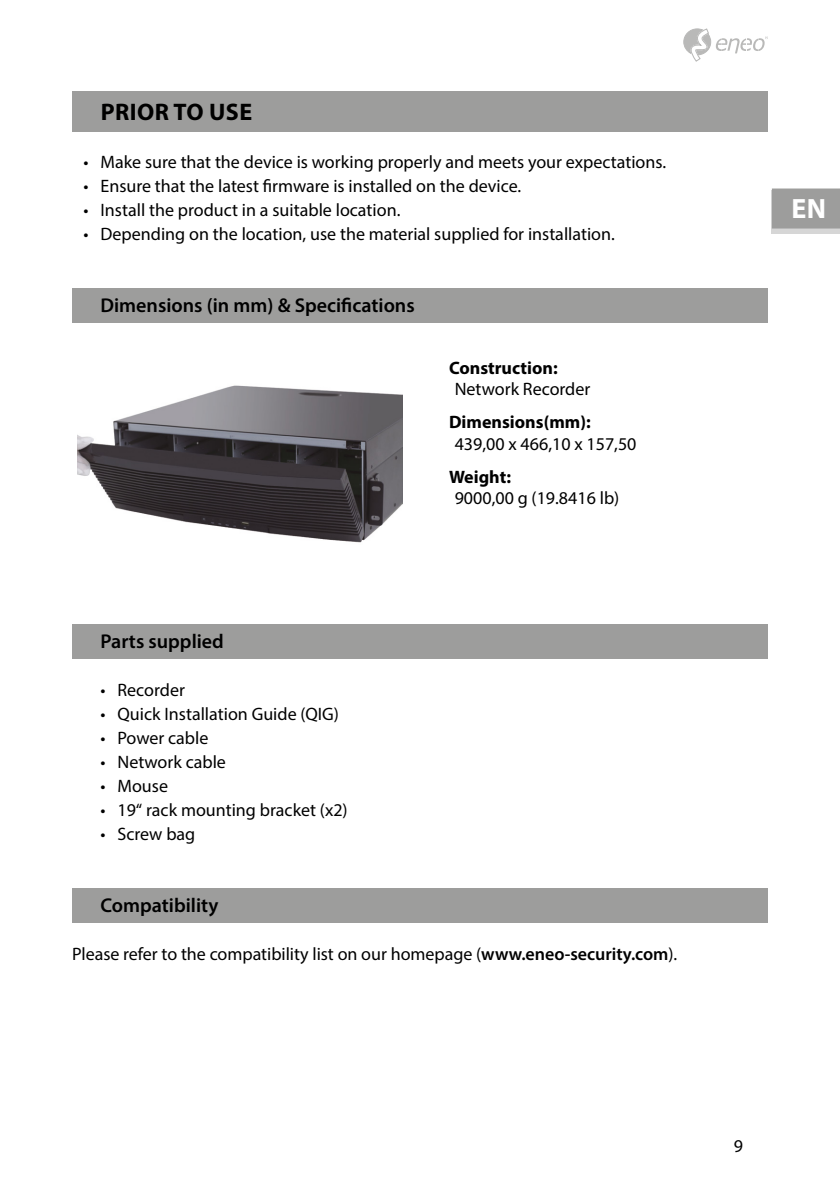
<style>
.page{position:relative;width:840px;height:1191px;background:#fff}
.page>*{position:absolute;margin:0;border:0;box-sizing:border-box;transform-origin:0 0}
.t1{font:700 28px "Myriad Pro";color:#fff}
.t2{font:700 24px "Myriad Pro";letter-spacing:.02em;color:#000}
.t3{font:600 20px "Myriad Pro";color:#000}
.t4{font:18px "Myriad Pro";color:#000}
.t5{font:700 18px "Myriad Pro";color:#000}
.s1{font-weight:600}
</style>
<div class="page">
<svg style="left:683px;top:28px;width:84px;height:34px"></svg>
<svg style="left:771px;top:228px;width:68px;height:6px"></svg>
<div style="left:771px;top:188px;width:68px;height:40px;background:#9d9d9c"></div>
<div style="left:72px;top:288px;width:695px;height:35px;background:#9d9d9c"></div>
<div style="left:72px;top:624px;width:695px;height:35px;background:#9d9d9c"></div>
<img style="left:78px;top:385px;width:324px;height:158px">
<div style="left:72px;top:91px;width:695px;height:41px;background:#9d9d9c"></div>
<div style="left:72px;top:888px;width:695px;height:35px;background:#9d9d9c"></div>
<h2 class="t2" style="left:101px;top:96px;width:153px">PRIOR TO USE</h2>
<p class="t4" style="left:83px;top:151px;width:582px">• Make sure that the device is working properly and meets your expectations.</p>
<p class="t4" style="left:83px;top:175px;width:437px">• Ensure that the latest firmware is installed on the device.</p>
<p class="t4" style="left:83px;top:199px;width:317px">• Install the product in a suitable location.</p>
<p class="t4" style="left:83px;top:223px;width:531px">• Depending on the location, use the material supplied for installation.</p>
<p class="t3" style="left:100px;top:293px;width:315px">Dimensions (in mm) &amp; Specifications</p>
<p class="t5" style="left:449px;top:356px;width:110px">Construction:</p>
<p class="t4" style="left:454px;top:378px;width:137px">Network Recorder</p>
<p class="t5" style="left:449px;top:410px;width:143px">Dimensions(mm):</p>
<p class="t4" style="left:454px;top:433px;width:183px">439,00 x 466,10 x 157,50</p>
<p class="t5" style="left:449px;top:465px;width:63px">Weight:</p>
<p class="t4" style="left:454px;top:487px;width:166px">9000,00 g (19.8416 lb)</p>
<p class="t3" style="left:100px;top:629px;width:125px">Parts supplied</p>
<p class="t4" style="left:100px;top:679px;width:86px">• Recorder</p>
<p class="t4" style="left:100px;top:703px;width:240px">• Quick Installation Guide (QIG)</p>
<p class="t4" style="left:100px;top:727px;width:109px">• Power cable</p>
<p class="t4" style="left:100px;top:751px;width:127px">• Network cable</p>
<p class="t4" style="left:100px;top:775px;width:69px">• Mouse</p>
<p class="t4" style="left:100px;top:799px;width:249px">• 19“ rack mounting bracket (x2)</p>
<p class="t4" style="left:100px;top:823px;width:96px">• Screw bag</p>
<p class="t3" style="left:100px;top:893px;width:119px">Compatibility</p>
<p class="t4" style="left:72px;top:943px;width:605px">Please refer to the compatibility list on our homepage (<span class="s1">www.eneo-security.com</span>).</p>
<h1 class="t1" style="left:790px;top:190px;width:36px">EN</h1>
<p class="t4" style="left:733px;top:1135px;width:11px">9</p>
</div>
